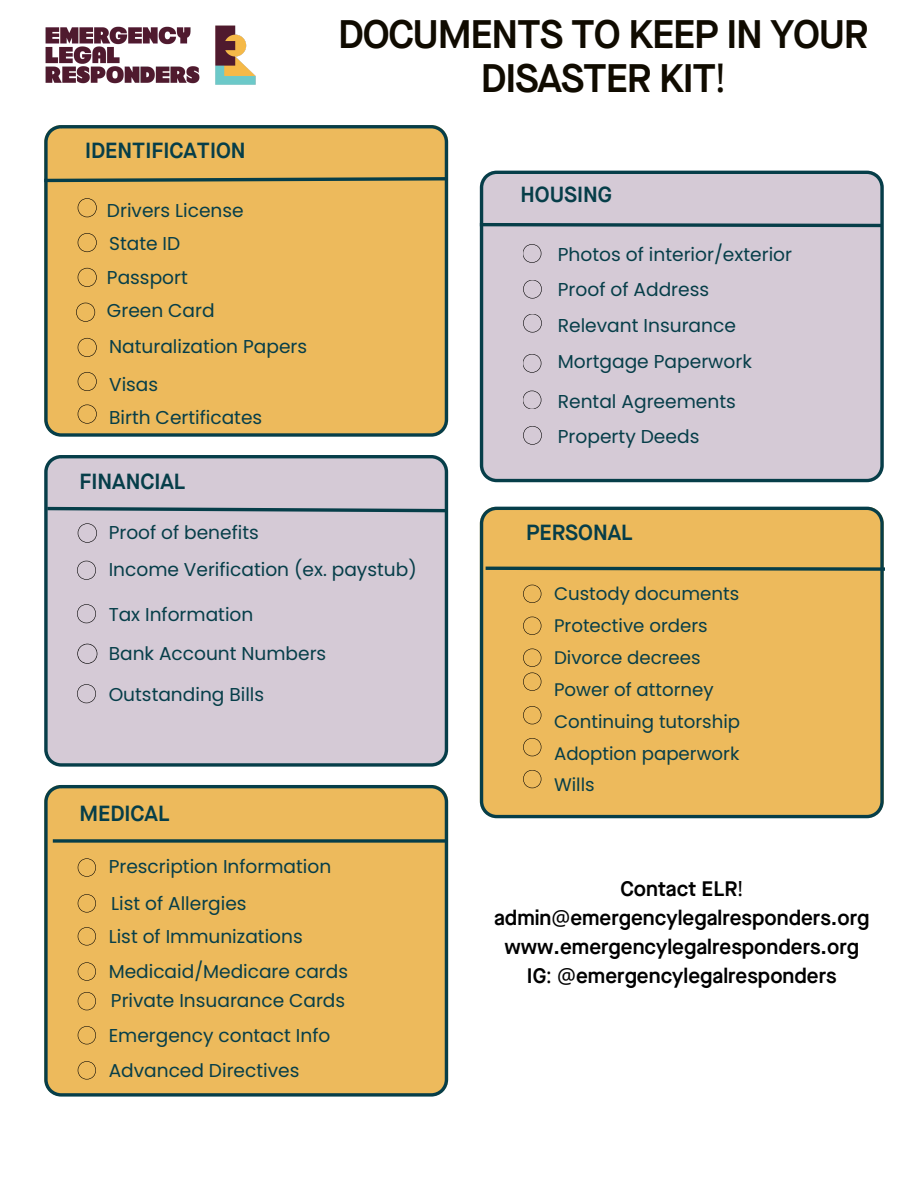
<style>
.page{position:relative;width:918px;height:1188px;background:#fff}
.page>*{position:absolute;margin:0;border:0;box-sizing:border-box;transform-origin:0 0}
.t1{font:600 39.75px/43.8px "Maison Neue TRIAL";letter-spacing:-.03em;color:#100b00;text-align:center}
.t2{font:600 21.9px "Maison Neue TRIAL";color:#063e49}
.t3{font:600 21px "Maison Neue TRIAL";color:#000}
.t4{font:18.6px "Poppins";color:#063e49}
.t5{font:18.15px "Poppins";color:#063e49}
.s1{font-family:"Noto Sans";font-weight:400}
</style>
<div class="page">
<div style="left:44px;top:785px;width:404px;height:312px;background:#edba5c"></div>
<svg style="left:53px;top:839px;width:394px;height:4px;background:#29504b"></svg>
<svg style="left:78px;top:858px;width:18px;height:19px"></svg>
<svg style="left:78px;top:894px;width:18px;height:19px"></svg>
<svg style="left:78px;top:927px;width:18px;height:18px"></svg>
<svg style="left:78px;top:962px;width:18px;height:19px"></svg>
<svg style="left:78px;top:992px;width:18px;height:18px"></svg>
<svg style="left:78px;top:1026px;width:18px;height:18px"></svg>
<svg style="left:78px;top:1061px;width:18px;height:18px"></svg>
<div style="left:480px;top:507px;width:404px;height:311px;background:#edba5c"></div>
<svg style="left:523px;top:585px;width:18px;height:18px"></svg>
<svg style="left:523px;top:617px;width:18px;height:18px"></svg>
<svg style="left:523px;top:649px;width:18px;height:18px"></svg>
<svg style="left:523px;top:673px;width:18px;height:18px"></svg>
<svg style="left:523px;top:706px;width:18px;height:18px"></svg>
<svg style="left:523px;top:738px;width:18px;height:18px"></svg>
<svg style="left:523px;top:770px;width:18px;height:18px"></svg>
<svg style="left:482px;top:565px;width:403px;height:7px;background:#7c7d52"></svg>
<div style="left:480px;top:171px;width:404px;height:311px;background:#d5cad6"></div>
<svg style="left:479px;top:221px;width:405px;height:8px;background:#7b8d99"></svg>
<svg style="left:523px;top:244px;width:18px;height:19px"></svg>
<svg style="left:523px;top:280px;width:19px;height:19px"></svg>
<svg style="left:523px;top:314px;width:19px;height:19px"></svg>
<svg style="left:523px;top:354px;width:18px;height:19px"></svg>
<svg style="left:523px;top:391px;width:18px;height:18px"></svg>
<svg style="left:523px;top:426px;width:19px;height:19px"></svg>
<div style="left:44px;top:455px;width:404px;height:312px;background:#d5cad6"></div>
<svg style="left:44px;top:505px;width:405px;height:9px;background:#85949f"></svg>
<svg style="left:77px;top:644px;width:20px;height:20px"></svg>
<svg style="left:77px;top:684px;width:19px;height:19px"></svg>
<svg style="left:78px;top:523px;width:19px;height:20px"></svg>
<svg style="left:77px;top:561px;width:19px;height:19px"></svg>
<svg style="left:77px;top:604px;width:19px;height:19px"></svg>
<div style="left:44px;top:125px;width:404px;height:312px;background:#edba5c"></div>
<svg style="left:44px;top:175px;width:405px;height:9px;background:#938a54"></svg>
<svg style="left:78px;top:198px;width:19px;height:19px"></svg>
<svg style="left:78px;top:233px;width:19px;height:19px"></svg>
<svg style="left:78px;top:268px;width:19px;height:19px"></svg>
<svg style="left:76px;top:303px;width:19px;height:19px"></svg>
<svg style="left:78px;top:338px;width:19px;height:19px"></svg>
<svg style="left:78px;top:372px;width:19px;height:19px"></svg>
<svg style="left:78px;top:405px;width:19px;height:19px"></svg>
<img style="left:45px;top:26px;width:155px;height:58px">
<img style="left:215px;top:25px;width:41px;height:60px">
<p class="t2" style="left:85px;top:141px;width:162px">IDENTIFICATION</p>
<p class="t4" style="left:107px;top:197px;width:138px">Drivers License</p>
<p class="t4" style="left:109px;top:231px;width:73px">State ID</p>
<p class="t4" style="left:107px;top:264px;width:82px">Passport</p>
<p class="t4" style="left:107px;top:297px;width:109px">Green Card</p>
<p class="t4" style="left:109px;top:334px;width:200px">Naturalization Papers</p>
<p class="t4" style="left:109px;top:372px;width:51px">Visas</p>
<p class="t4" style="left:109px;top:404px;width:155px">Birth Certificates</p>
<p class="t1" style="left:338px;top:16px;width:532px">DOCUMENTS TO KEEP IN YOUR<br>DISASTER KIT<span class="s1">!</span></p>
<p class="t2" style="left:521px;top:185px;width:93px">HOUSING</p>
<p class="t4" style="left:558px;top:241px;width:236px">Photos of interior/exterior</p>
<p class="t4" style="left:558px;top:277px;width:153px">Proof of Address</p>
<p class="t4" style="left:558px;top:313px;width:180px">Relevant Insurance</p>
<p class="t4" style="left:558px;top:348px;width:196px">Mortgage Paperwork</p>
<p class="t4" style="left:558px;top:388px;width:180px">Rental Agreements</p>
<p class="t4" style="left:558px;top:423px;width:143px">Property Deeds</p>
<p class="t2" style="left:79px;top:472px;width:108px">FINANCIAL</p>
<p class="t4" style="left:109px;top:520px;width:152px">Proof of benefits</p>
<p class="t4" style="left:109px;top:557px;width:310px">Income Verification (ex. paystub)</p>
<p class="t4" style="left:109px;top:602px;width:146px">Tax Information</p>
<p class="t4" style="left:109px;top:640px;width:219px">Bank Account Numbers</p>
<p class="t4" style="left:109px;top:682px;width:157px">Outstanding Bills</p>
<p class="t2" style="left:79px;top:805px;width:92px">MEDICAL</p>
<p class="t4" style="left:109px;top:854px;width:224px">Prescription Information</p>
<p class="t4" style="left:111px;top:890px;width:137px">List of Allergies</p>
<p class="t4" style="left:109px;top:923px;width:196px">List of Immunizations</p>
<p class="t4" style="left:109px;top:958px;width:241px">Medicaid/Medicare cards</p>
<p class="t4" style="left:111px;top:988px;width:236px">Private Insuarance Cards</p>
<p class="t4" style="left:109px;top:1022px;width:223px">Emergency contact Info</p>
<p class="t4" style="left:109px;top:1057px;width:192px">Advanced Directives</p>
<p class="t2" style="left:526px;top:524px;width:108px">PERSONAL</p>
<p class="t5" style="left:554px;top:581px;width:187px">Custody documents</p>
<p class="t5" style="left:554px;top:613px;width:155px">Protective orders</p>
<p class="t5" style="left:554px;top:645px;width:148px">Divorce decrees</p>
<p class="t5" style="left:554px;top:677px;width:161px">Power of attorney</p>
<p class="t5" style="left:554px;top:709px;width:188px">Continuing tutorship</p>
<p class="t5" style="left:554px;top:740px;width:187px">Adoption paperwork</p>
<p class="t5" style="left:554px;top:772px;width:42px">Wills</p>
<p class="t3" style="left:621px;top:880px;width:124px">Contact ELR<span class="s1">!</span></p>
<p class="t3" style="left:494px;top:909px;width:377px">admin<span class="s1">@</span>emergencylegalresponders.org</p>
<p class="t3" style="left:504px;top:938px;width:356px">www.emergencylegalresponders.org</p>
<p class="t3" style="left:527px;top:968px;width:311px">IG<span class="s1">: @</span>emergencylegalresponders</p>
</div>
